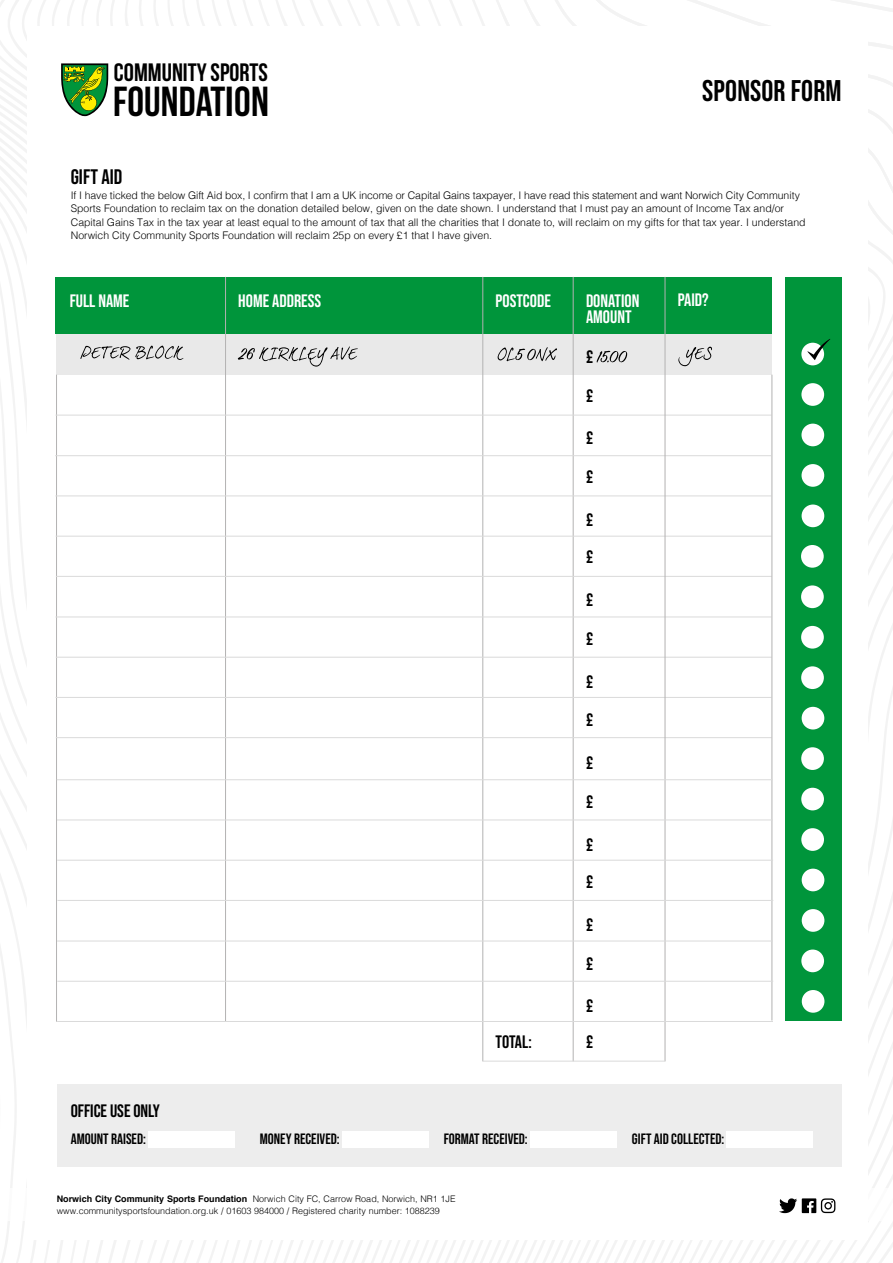
<style>
.page{position:relative;width:893px;height:1263px;background:#fff}
.page>*{position:absolute;margin:0;border:0;box-sizing:border-box;transform-origin:0 0}
.t1{font:42px "Bebas Neue";letter-spacing:.005em;color:#000}
.t2{font:29.85px "Bebas Neue";letter-spacing:.005em;color:#000}
.t3{font:25.2px "Bebas Neue";color:#000}
.t4{font:21px "Bebas Neue";color:#000}
.t5{font:18px/16.5px "Bebas Neue";color:#fff}
.t6{font:18px/38.2px "Bebas Neue";color:#000}
.t7{font:15px "Bebas Neue";color:#000}
.t8{font:300 10.5px/13.5px "Helvetica";color:#000}
.t9{font:300 9px/12px "Helvetica";color:#000}
.s1{font-weight:700}
</style>
<div class="page">
<svg style="left:0;top:438px;width:128px;height:825px"></svg>
<svg style="left:0;top:628px;width:113px;height:635px"></svg>
<svg style="left:0;top:688px;width:98px;height:575px"></svg>
<svg style="left:0;top:736px;width:81px;height:527px"></svg>
<svg style="left:573px;top:0;width:320px;height:86px"></svg>
<div style="left:28px;top:27px;width:840px;height:1212px;background:#fff"></div>
<div style="left:56px;top:333px;width:716px;height:42px;background:#e9e9e9"></div>
<div style="left:785px;top:277px;width:56px;height:743px;background:#00953b"></div>
<div style="left:56px;top:277px;width:716px;height:56px;background:#00953b"></div>
<hr style="left:225px;top:277px;width:1px;height:744px;background:#b3b2b2">
<hr style="left:573px;top:277px;width:1px;height:784px;background:#b3b2b2">
<hr style="left:483px;top:277px;width:1px;height:784px;background:#b3b2b2">
<hr style="left:56px;top:375px;width:1px;height:647px;background:#b3b2b2">
<hr style="left:55px;top:415px;width:716px;height:1px;background:#dadada">
<hr style="left:55px;top:455px;width:716px;height:1px;background:#dadada">
<hr style="left:55px;top:496px;width:716px;height:1px;background:#dadada">
<hr style="left:56px;top:536px;width:715px;height:1px;background:#dadada">
<hr style="left:56px;top:576px;width:716px;height:1px;background:#dadada">
<hr style="left:55px;top:617px;width:716px;height:1px;background:#dadada">
<hr style="left:56px;top:657px;width:716px;height:1px;background:#dadada">
<hr style="left:55px;top:697px;width:716px;height:1px;background:#dadada">
<hr style="left:56px;top:737px;width:716px;height:1px;background:#dadada">
<div style="left:801px;top:343px;width:23px;height:22px;background:#fff;border-radius:50%"></div>
<div style="left:801px;top:383px;width:23px;height:23px;background:#fff;border-radius:50%"></div>
<div style="left:801px;top:424px;width:23px;height:22px;background:#fff;border-radius:50%"></div>
<div style="left:801px;top:464px;width:23px;height:23px;background:#fff;border-radius:50%"></div>
<div style="left:802px;top:504px;width:22px;height:23px;background:#fff;border-radius:50%"></div>
<div style="left:801px;top:545px;width:23px;height:23px;background:#fff;border-radius:50%"></div>
<div style="left:801px;top:585px;width:23px;height:23px;background:#fff;border-radius:50%"></div>
<div style="left:801px;top:626px;width:23px;height:23px;background:#fff;border-radius:50%"></div>
<div style="left:801px;top:666px;width:23px;height:23px;background:#fff;border-radius:50%"></div>
<div style="left:802px;top:707px;width:22px;height:22px;background:#fff;border-radius:50%"></div>
<hr style="left:665px;top:277px;width:1px;height:784px;background:#b3b2b2">
<hr style="left:772px;top:375px;width:1px;height:645px;background:#b3b2b2">
<svg style="left:80px;top:346px;width:103px;height:14px"></svg>
<svg style="left:238px;top:346px;width:120px;height:21px"></svg>
<svg style="left:498px;top:347px;width:59px;height:14px"></svg>
<svg style="left:596px;top:351px;width:32px;height:12px"></svg>
<hr style="left:57px;top:779px;width:716px;height:1px;background:#dadada">
<hr style="left:57px;top:820px;width:716px;height:1px;background:#dadada">
<hr style="left:57px;top:860px;width:716px;height:1px;background:#dadada">
<hr style="left:57px;top:900px;width:716px;height:1px;background:#dadada">
<hr style="left:57px;top:941px;width:716px;height:1px;background:#dadada">
<hr style="left:57px;top:981px;width:716px;height:1px;background:#dadada">
<hr style="left:57px;top:1021px;width:716px;height:1px;background:#dadada">
<div style="left:57px;top:1084px;width:784px;height:83px;background:#ededed"></div>
<div style="left:148px;top:1131px;width:87px;height:16px;background:#fff"></div>
<div style="left:342px;top:1131px;width:87px;height:16px;background:#fff"></div>
<div style="left:530px;top:1131px;width:86px;height:16px;background:#fff"></div>
<div style="left:726px;top:1131px;width:87px;height:16px;background:#fff"></div>
<div style="left:801px;top:747px;width:23px;height:23px;background:#fff;border-radius:50%"></div>
<div style="left:801px;top:788px;width:23px;height:22px;background:#fff;border-radius:50%"></div>
<div style="left:801px;top:828px;width:23px;height:23px;background:#fff;border-radius:50%"></div>
<div style="left:802px;top:869px;width:22px;height:22px;background:#fff;border-radius:50%"></div>
<div style="left:802px;top:909px;width:22px;height:23px;background:#fff;border-radius:50%"></div>
<div style="left:801px;top:949px;width:23px;height:23px;background:#fff;border-radius:50%"></div>
<svg style="left:678px;top:347px;width:34px;height:19px"></svg>
<svg style="left:807px;top:339px;width:23px;height:21px"></svg>
<hr style="left:483px;top:1061px;width:182px;height:1px;background:#dadada">
<div style="left:3px;top:1188px;width:890px;height:32px;background:#fff"></div>
<svg style="left:764px;top:959px;width:129px;height:304px"></svg>
<svg style="left:61px;top:63px;width:47px;height:53px;background:#649d43"></svg>
<h3 class="t3" style="left:114px;top:59px;width:156px">COMMUNITY SPORTS</h3>
<h1 class="t1" style="left:113px;top:78px;width:157px">FOUNDATION</h1>
<h2 class="t2" style="left:702px;top:74px;width:141px">SPONSOR FORM</h2>
<h3 class="t4" style="left:71px;top:164px;width:53px">GIFT AID</h3>
<p class="t8" style="left:71px;top:187px;width:736px">If I have ticked the below Gift Aid box, I confirm that I am a UK income or Capital Gains taxpayer, I have read this statement and want Norwich City Community Sports Foundation to reclaim tax on the donation detailed below, given on the date shown. I understand that I must pay an amount of Income Tax and/or Capital Gains Tax in the tax year at least equal to the amount of tax that all the charities that I donate to, will reclaim on my gifts for that tax year. I understand Norwich City Community Sports Foundation will reclaim 25p on every £1 that I have given.</p>
<h3 class="t5" style="left:70px;top:292px;width:61px">FULL NAME</h3>
<h3 class="t5" style="left:238px;top:292px;width:84px">HOME ADDRESS</h3>
<h3 class="t5" style="left:496px;top:292px;width:57px">POSTCODE</h3>
<h3 class="t5" style="left:586px;top:292px;width:55px">DONATION<br>AMOUNT</h3>
<h3 class="t5" style="left:678px;top:291px;width:32px">PAID?</h3>
<h3 class="t6" style="left:586px;top:337px;width:9px">£</h3>
<h3 class="t6" style="left:71px;top:1091px;width:91px">OFFICE USE ONLY</h3>
<h3 class="t6" style="left:496px;top:1023px;width:38px">TOTAL:</h3>
<h3 class="t6" style="left:586px;top:376px;width:9px">£</h3>
<h3 class="t6" style="left:586px;top:419px;width:9px">£ £</h3>
<h3 class="t6" style="left:586px;top:500px;width:9px;line-height:37.8px">£ £</h3>
<h3 class="t6" style="left:586px;top:581px;width:9px">£ £</h3>
<h3 class="t6" style="left:586px;top:662px;width:9px;line-height:38.8px">£ £</h3>
<h3 class="t6" style="left:586px;top:744px;width:9px">£ £</h3>
<h3 class="t6" style="left:586px;top:825px;width:9px;line-height:37.8px">£ £</h3>
<h3 class="t6" style="left:586px;top:906px;width:9px">£ £</h3>
<h3 class="t6" style="left:586px;top:988px;width:9px;line-height:35.8px">£ £</h3>
<h3 class="t7" style="left:71px;top:1131px;width:77px">AMOUNT RAISED:</h3>
<h3 class="t7" style="left:260px;top:1131px;width:81px">MONEY RECEIVED:</h3>
<h3 class="t7" style="left:444px;top:1131px;width:86px">FORMAT RECEIVED:</h3>
<h3 class="t7" style="left:632px;top:1131px;width:94px">GIFT AID COLLECTED:</h3>
<p class="t9" style="left:57px;top:1192px;width:400px"><span class="s1">Norwich City Community Sports Foundation</span> Norwich City FC, Carrow Road, Norwich, NR1 1JE www.communitysportsfoundation.org.uk / 01603 984000 / Registered charity number: 1088239</p>
</div>
